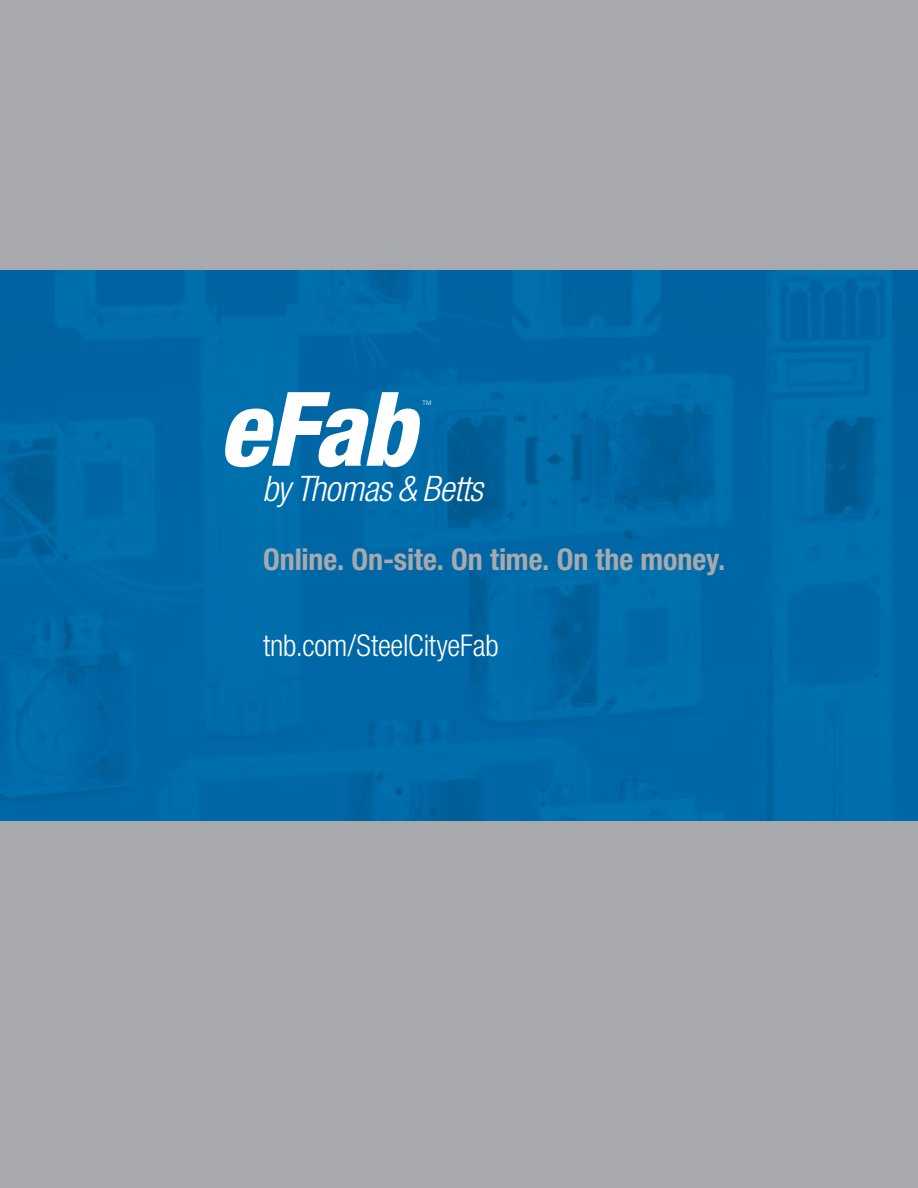
<style>
.page{position:relative;width:918px;height:1188px;background:#a7a9ac}
.page>*{position:absolute;margin:0;border:0;box-sizing:border-box;transform-origin:0 0}
.t1{font:italic 300 condensed 35.25px "Helvetica Neue LT Std";letter-spacing:-.015em;color:#fff}
.t2{font:700 condensed 30px "Helvetica Neue LT Std";color:#a7a9ac}
.t3{font:300 condensed 30px "Helvetica Neue LT Std";letter-spacing:-.005em;color:#fff}
.t4{font:300 6.3px "Helvetica Neue LT Std";color:#fff}
</style>
<div class="page">
<img style="left:0;top:270px;width:918px;height:551px">
<svg style="left:225px;top:392px;width:197px;height:75px;background:#8abbd7"></svg>
<p class="t4" style="left:423px;top:399px;width:10px">TM</p>
<p class="t1" style="left:262px;top:469px;width:222px">by Thomas &amp; Betts</p>
<p class="t2" style="left:263px;top:541px;width:464px">Online. On-site. On time. On the money.</p>
<p class="t3" style="left:263px;top:628px;width:237px">tnb.com/SteelCityeFab</p>
</div>
